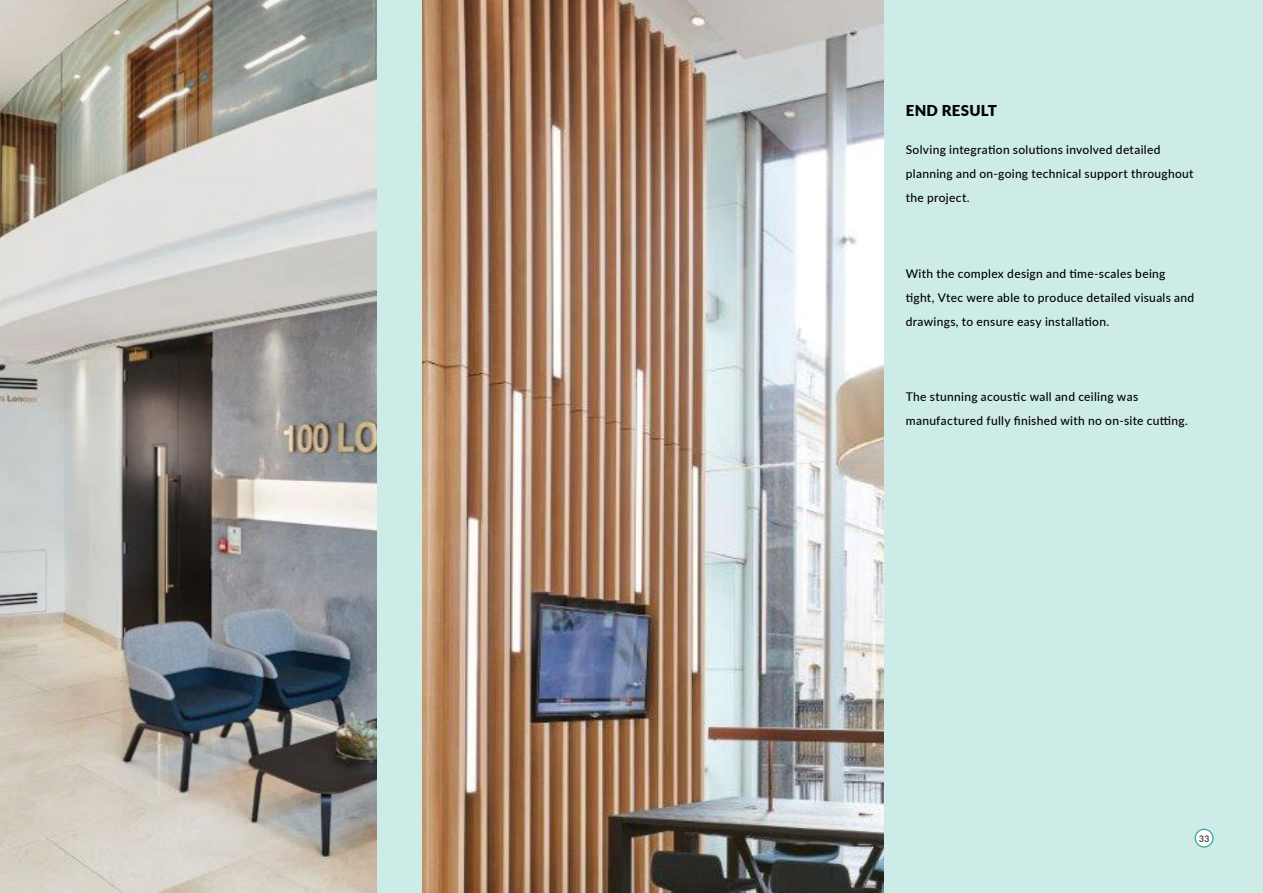
<style>
.page{position:relative;width:1263px;height:893px;background:#cdebe7}
.page>*{position:absolute;margin:0;border:0;box-sizing:border-box;transform-origin:0 0}
.t1{font:900 15px "Lato";letter-spacing:.02em;color:#000}
.t2{font:500 12px/24px "Lato";letter-spacing:.025em;color:#000}
.t3{font:700 9px "Lato";color:#464547}
</style>
<div class="page">
<img style="left:0;top:0;width:376px;height:893px">
<img style="left:422px;top:0;width:461px;height:893px">
<div style="left:1195px;top:829px;width:18px;height:18px;background:#fff;border-radius:50%"></div>
<div style="left:1195px;top:829px;width:18px;height:19px;border:1px solid #27ab9a;border-radius:50%"></div>
<p class="t1" style="left:906px;top:99px;width:93px">END RESULT</p>
<p class="t2" style="left:906px;top:137px;width:289px">Solving integration solutions involved detailed planning and on-going technical support throughout the project.</p>
<p class="t2" style="left:906px;top:261px;width:290px">With the complex design and time-scales being tight, Vtec were able to produce detailed visuals and drawings, to ensure easy installation.</p>
<p class="t2" style="left:906px;top:384px;width:284px">The stunning acoustic wall and ceiling was manufactured fully finished with no on-site cutting.</p>
<p class="t3" style="left:1199px;top:833px;width:12px">33</p>
</div>
